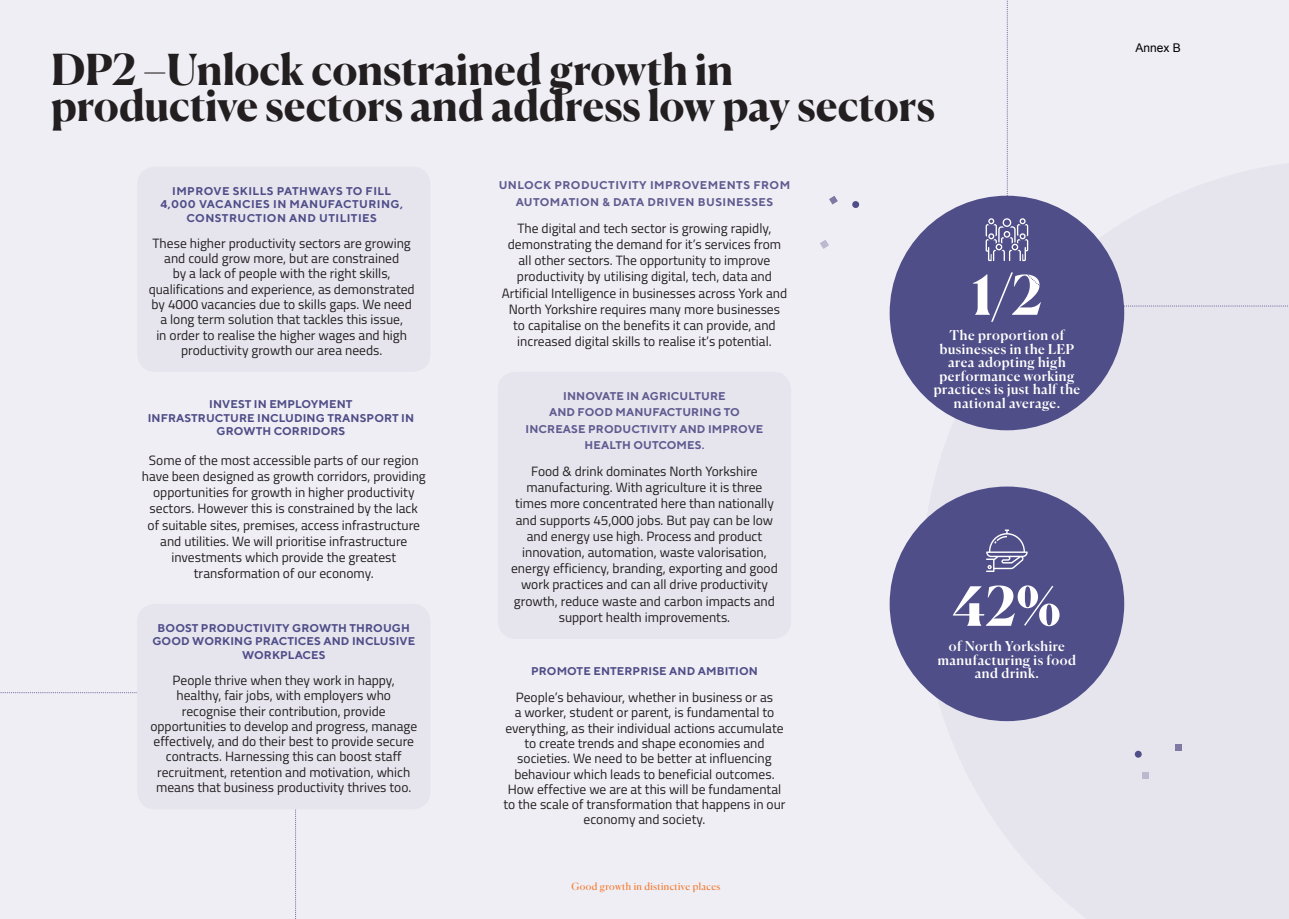
<style>
.page{position:relative;width:1289px;height:919px;background:#fff}
.page>*{position:absolute;margin:0;border:0;box-sizing:border-box;transform-origin:0 0}
.t1{font:700 54px "Canela";color:#fff}
.t2{font:700 42.6px/35.5px "Canela";letter-spacing:-.005em;color:#231f20}
.t3{font:13.5px/16.2px "Titillium";color:#231f20;text-align:center}
.t4{font:500 13.5px/13.5px "Canela";letter-spacing:.035em;color:#fff;text-align:center}
.t5{font:12px "Arial";color:#000}
.t6{font:700 11.25px/13.5px "TT Norms";letter-spacing:.01em;color:#504e88;text-align:center}
.t7{font:700 11.25px/16.2px "TT Norms";letter-spacing:.01em;color:#5f5b90;text-align:center}
.t8{font:700 11.25px/13.5px "TT Norms";letter-spacing:.04em;color:#504e88;text-align:center}
.t9{font:700 11.25px/16.2px "TT Norms";letter-spacing:.04em;color:#5f5b90;text-align:center}
.t10{font:9.9px "Canela";letter-spacing:.035em;color:#f47b31}
</style>
<div class="page">
<div style="left:0;top:0;width:1288px;height:918px;background:#efeef4"></div>
<svg style="left:0;top:692px;width:296px;height:227px"></svg>
<div style="left:889px;top:486px;width:235px;height:235px;background:#504e88;border-radius:50%"></div>
<div style="left:889px;top:196px;width:235px;height:234px;background:#504e88;border-radius:50%"></div>
<div style="left:137px;top:603px;width:293px;height:206px;background:#e6e5ee;border-radius:18px"></div>
<div style="left:137px;top:167px;width:293px;height:205px;background:#e6e5ee;border-radius:18px"></div>
<div style="left:498px;top:372px;width:293px;height:266px;background:#e6e5ee;border-radius:18px"></div>
<svg style="left:986px;top:529px;width:41px;height:43px"></svg>
<div style="left:1141px;top:771px;width:7px;height:7px;background:#bcb8cf"></div>
<svg style="left:820px;top:240px;width:9px;height:9px"></svg>
<svg style="left:1134px;top:750px;width:7px;height:7px"></svg>
<svg style="left:852px;top:201px;width:7px;height:7px"></svg>
<svg style="left:1175px;top:744px;width:6px;height:6px"></svg>
<svg style="left:829px;top:196px;width:8px;height:8px"></svg>
<svg style="left:985px;top:0;width:304px;height:307px"></svg>
<h2 class="t2" style="left:51px;top:49px;width:885px">DP2 –Unlock constrained growth in productive sectors and address low pay sectors</h2>
<p class="t8" style="left:160px;top:183px;width:244px">IMPROVE SKILLS PATHWAYS TO FILL<br>4,000 VACANCIES IN MANUFACTURING,<br>CONSTRUCTION AND UTILITIES</p>
<p class="t3" style="left:149px;top:235px;width:267px;line-height:15.3px">These higher productivity sectors are growing and could grow more, but are constrained<br>by a lack of people with the right skills, qualifications and experience, as demonstrated by 4000 vacancies due to skills gaps. We need a long term solution that tackles this issue,<br>in order to realise the higher wages and high productivity growth our area needs.</p>
<p class="t6" style="left:148px;top:397px;width:268px">INVEST IN EMPLOYMENT<br>INFRASTRUCTURE INCLUDING TRANSPORT IN<br>GROWTH CORRIDORS</p>
<p class="t3" style="left:142px;top:451px;width:285px">Some of the most accessible parts of our region have been designed as growth corridors, providing opportunities for growth in higher productivity sectors. However this is constrained by the lack<br>of suitable sites, premises, access infrastructure and utilities. We will prioritise infrastructure investments which provide the greatest transformation of our economy.</p>
<p class="t6" style="left:152px;top:620px;width:264px">BOOST PRODUCTIVITY GROWTH THROUGH<br>GOOD WORKING PRACTICES AND INCLUSIVE<br>WORKPLACES</p>
<p class="t3" style="left:150px;top:672px;width:268px;line-height:15.3px">People thrive when they work in happy, healthy, fair jobs, with employers who recognise their contribution, provide opportunities to develop and progress, manage effectively, and do their best to provide secure contracts. Harnessing this can boost staff recruitment, retention and motivation, which means that business productivity thrives too.</p>
<p class="t9" style="left:498px;top:177px;width:293px">UNLOCK PRODUCTIVITY IMPROVEMENTS FROM<br>AUTOMATION &amp; DATA DRIVEN BUSINESSES</p>
<p class="t3" style="left:502px;top:219px;width:287px">The digital and tech sector is growing rapidly, demonstrating the demand for it’s services from all other sectors. The opportunity to improve productivity by utilising digital, tech, data and Artificial Intelligence in businesses across York and North Yorkshire requires many more businesses to capitalise on the benefits it can provide, and increased digital skills to realise it’s potential.</p>
<p class="t7" style="left:525px;top:388px;width:239px">INNOVATE IN AGRICULTURE<br>AND FOOD MANUFACTURING TO<br>INCREASE PRODUCTIVITY AND IMPROVE<br>HEALTH OUTCOMES.</p>
<p class="t3" style="left:511px;top:462px;width:268px">Food &amp; drink dominates North Yorkshire manufacturing. With agriculture it is three times more concentrated here than nationally and supports 45,000 jobs. But pay can be low and energy use high. Process and product innovation, automation, waste valorisation, energy efficiency, branding, exporting and good work practices and can all drive productivity growth, reduce waste and carbon impacts and support health improvements.</p>
<p class="t6" style="left:531px;top:664px;width:228px">PROMOTE ENTERPRISE AND AMBITION</p>
<p class="t3" style="left:503px;top:689px;width:284px;line-height:15.3px">People’s behaviour, whether in business or as<br>a worker, student or parent, is fundamental to everything, as their individual actions accumulate to create trends and shape economies and societies. We need to be better at influencing behaviour which leads to beneficial outcomes.<br>How effective we are at this will be fundamental to the scale of transformation that happens in our economy and society.</p>
<p class="t10" style="left:571px;top:878px;width:151px">Good growth in distinctive places</p>
<h1 class="t1" style="left:971px;top:253px;width:72px">1/2</h1>
<p class="t4" style="left:933px;top:327px;width:148px">The proportion of businesses in the LEP area adopting high performance working practices is just half the national average.</p>
<h1 class="t1" style="left:953px;top:564px;width:109px">42%</h1>
<p class="t4" style="left:937px;top:638px;width:140px">of North Yorkshire manufacturing is food and drink.</p>
<p class="t5" style="left:1135px;top:39px;width:47px">Annex B</p>
</div>
